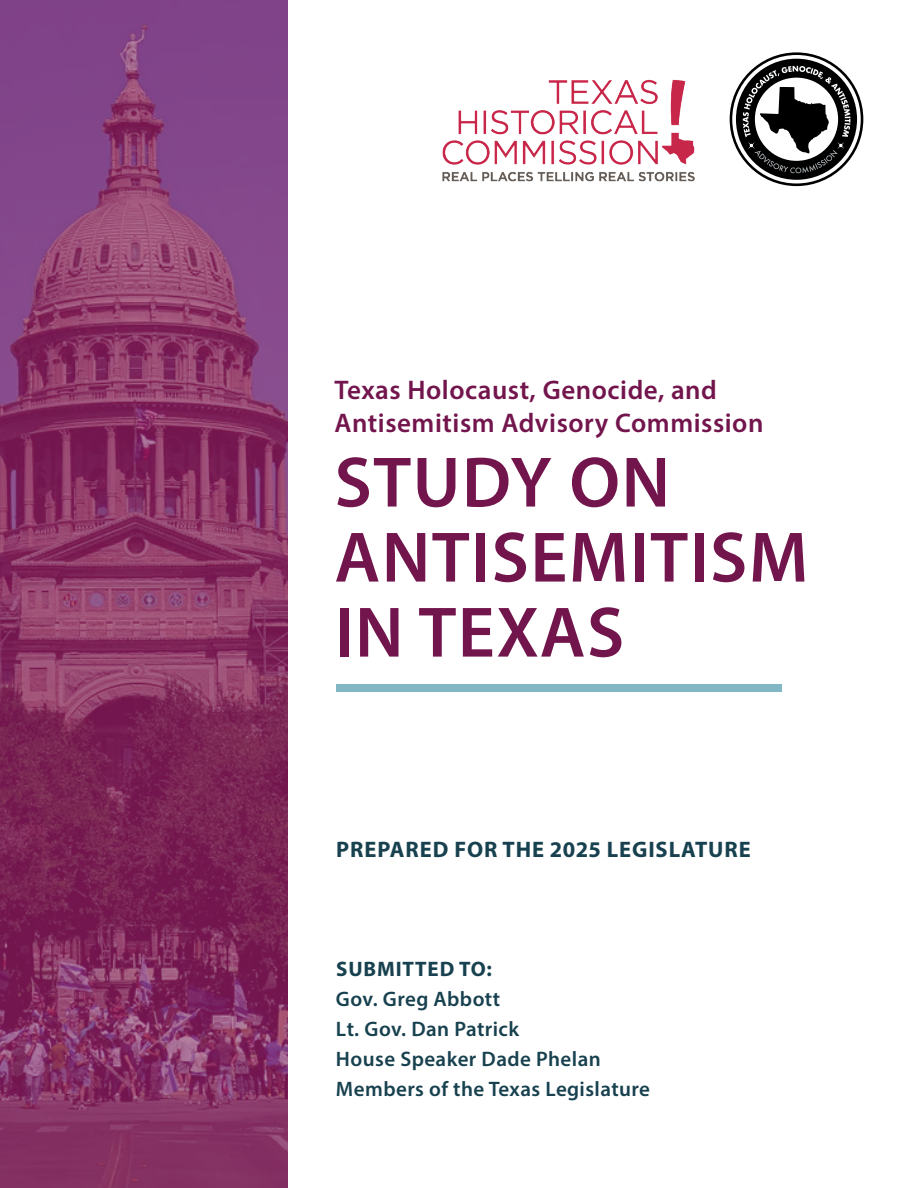
<style>
.page{position:relative;width:918px;height:1188px;background:#fff}
.page>*{position:absolute;margin:0;border:0;box-sizing:border-box;transform-origin:0 0}
.t1{font:600 72px/75px "Myriad Pro";letter-spacing:.02em;color:#73154d}
.t2{font:600 27px/33px "Myriad Pro";letter-spacing:.02em;color:#73154d}
.t3{font:700 22.5px "Myriad Pro";letter-spacing:.04em;color:#18414f}
.t4{font:600 21px/30px "Myriad Pro";letter-spacing:.02em;color:#18414f}
.t5{font:700 21px "Myriad Pro";letter-spacing:.04em;color:#18414f}
</style>
<div class="page">
<svg style="left:730px;top:52px;width:133px;height:134px"></svg>
<div style="left:336px;top:684px;width:445px;height:8px;background:#81b7c2"></div>
<img style="left:442px;top:79px;width:253px;height:103px">
<img style="left:0;top:0;width:288px;height:1188px">
<p class="t2" style="left:334px;top:372px;width:431px">Texas Holocaust, Genocide, and<br>Antisemitism Advisory Commission</p>
<h1 class="t1" style="left:334px;top:443px;width:475px">STUDY ON<br>ANTISEMITISM<br>IN TEXAS</h1>
<p class="t3" style="left:336px;top:835px;width:416px">PREPARED FOR THE 2025 LEGISLATURE</p>
<p class="t5" style="left:336px;top:955px;width:157px">SUBMITTED TO:</p>
<p class="t4" style="left:336px;top:983px;width:316px">Gov. Greg Abbott<br>Lt. Gov. Dan Patrick<br>House Speaker Dade Phelan<br>Members of the Texas Legislature</p>
</div>
